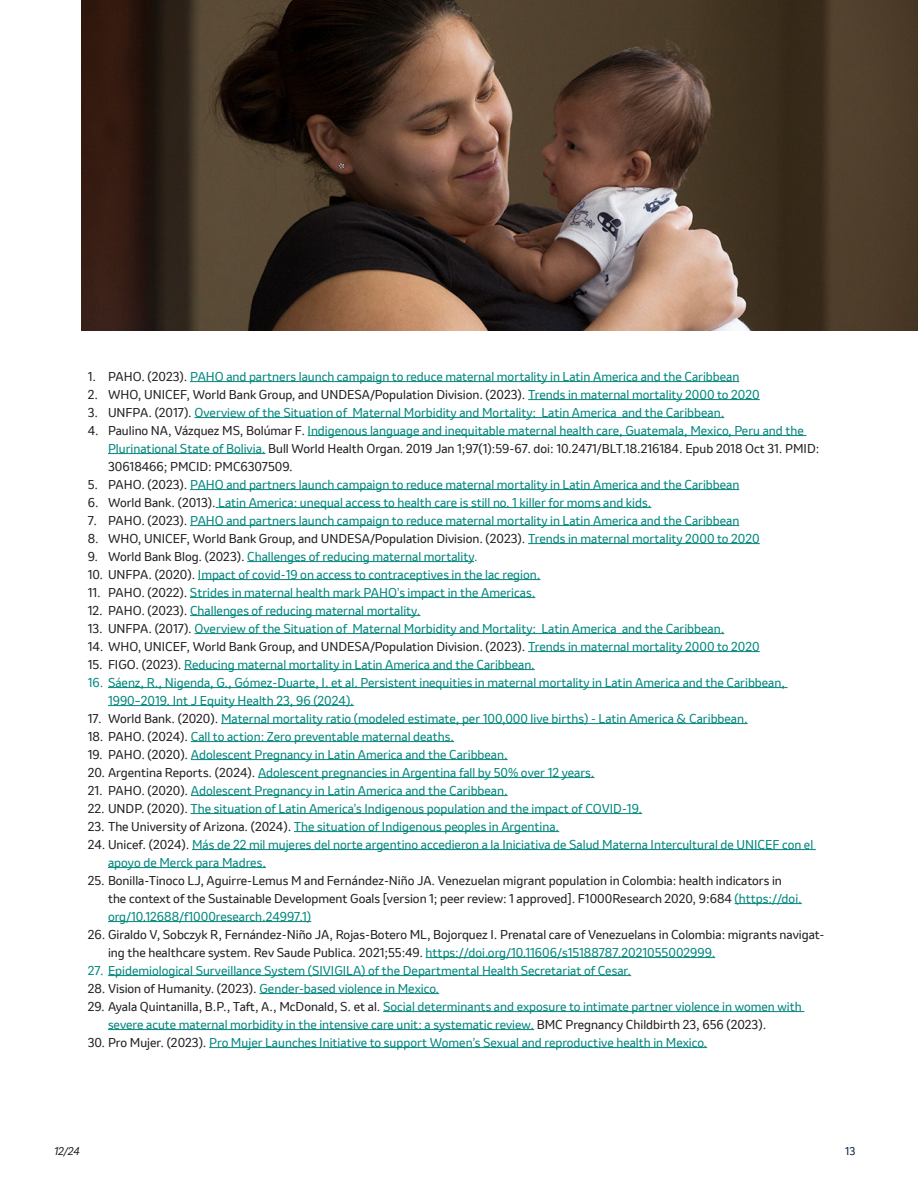
<style>
.page{position:relative;width:918px;height:1188px;background:#fff}
.page>*{position:absolute;margin:0;border:0;box-sizing:border-box;transform-origin:0 0}
.t1{font:12px/18px "Invention";color:#00877d}
.t2{font:12px/18px "Invention";color:#231f20}
.t3{font:italic 10.5px "Invention";color:#231f20}
.t4{font:10.5px "Invention";color:#001f40}
.s1{color:#231f20}
.s2{color:#00877d}
</style>
<div class="page">
<img style="left:81px;top:0;width:837px;height:330px">
<hr style="left:190px;top:381px;width:549px;height:1px;background:#00877d">
<hr style="left:528px;top:399px;width:232px;height:1px;background:#00877d">
<hr style="left:195px;top:417px;width:529px;height:1px;background:#00877d">
<hr style="left:308px;top:435px;width:498px;height:1px;background:#00877d">
<hr style="left:108px;top:453px;width:157px;height:1px;background:#00877d">
<hr style="left:190px;top:489px;width:549px;height:1px;background:#00877d">
<hr style="left:218px;top:507px;width:433px;height:1px;background:#00877d">
<hr style="left:190px;top:525px;width:549px;height:1px;background:#00877d">
<hr style="left:528px;top:543px;width:232px;height:1px;background:#00877d">
<hr style="left:247px;top:561px;width:227px;height:1px;background:#00877d">
<hr style="left:198px;top:579px;width:342px;height:1px;background:#00877d">
<hr style="left:190px;top:597px;width:345px;height:1px;background:#00877d">
<hr style="left:190px;top:615px;width:230px;height:1px;background:#00877d">
<hr style="left:195px;top:633px;width:529px;height:1px;background:#00877d">
<hr style="left:528px;top:651px;width:232px;height:1px;background:#00877d">
<hr style="left:184px;top:669px;width:351px;height:1px;background:#00877d">
<hr style="left:108px;top:687px;width:680px;height:1px;background:#00877d">
<hr style="left:108px;top:705px;width:246px;height:1px;background:#00877d">
<hr style="left:221px;top:723px;width:527px;height:1px;background:#00877d">
<hr style="left:191px;top:741px;width:263px;height:1px;background:#00877d">
<hr style="left:191px;top:759px;width:317px;height:1px;background:#00877d">
<hr style="left:258px;top:777px;width:337px;height:1px;background:#00877d">
<hr style="left:191px;top:795px;width:317px;height:1px;background:#00877d">
<hr style="left:191px;top:813px;width:451px;height:1px;background:#00877d">
<hr style="left:294px;top:831px;width:265px;height:1px;background:#00877d">
<hr style="left:192px;top:849px;width:624px;height:1px;background:#00877d">
<hr style="left:108px;top:867px;width:158px;height:1px;background:#00877d">
<hr style="left:735px;top:903px;width:67px;height:1px;background:#00877d">
<hr style="left:108px;top:921px;width:203px;height:1px;background:#00877d">
<hr style="left:426px;top:957px;width:289px;height:1px;background:#00877d">
<hr style="left:108px;top:975px;width:523px;height:1px;background:#00877d">
<hr style="left:259px;top:993px;width:180px;height:1px;background:#00877d">
<hr style="left:383px;top:1011px;width:421px;height:1px;background:#00877d">
<hr style="left:108px;top:1029px;width:426px;height:1px;background:#00877d">
<hr style="left:209px;top:1047px;width:498px;height:1px;background:#00877d">
<p class="t1" style="left:88px;top:367px;width:653px"><span class="s1">1. PAHO. (2023).</span> PAHO and partners launch campaign to reduce maternal mortality in Latin America and the Caribbean</p>
<p class="t2" style="left:88px;top:385px;width:674px">2. WHO, UNICEF, World Bank Group, and UNDESA/Population Division. (2023). <span class="s2">Trends in maternal mortality 2000 to 2020</span></p>
<p class="t1" style="left:88px;top:403px;width:638px"><span class="s1">3. UNFPA. (2017).</span> Overview of the Situation of Maternal Morbidity and Mortality: Latin America and the Caribbean.</p>
<p class="t2" style="left:108px;top:421px;width:713px;text-indent:-20px">4. Paulino NA, Vázquez MS, Bolúmar F. <span class="s2">Indigenous language and inequitable maternal health care, Guatemala, Mexico, Peru and the<br>Plurinational State of Bolivia.</span> Bull World Health Organ. 2019 Jan 1;97(1):59-67. doi: 10.2471/BLT.18.216184. Epub 2018 Oct 31. PMID:<br>30618466; PMCID: PMC6307509.</p>
<p class="t1" style="left:88px;top:475px;width:653px"><span class="s1">5. PAHO. (2023).</span> PAHO and partners launch campaign to reduce maternal mortality in Latin America and the Caribbean</p>
<p class="t1" style="left:88px;top:493px;width:565px"><span class="s1">6. World Bank. (2013).</span> Latin America: unequal access to health care is still no. 1 killer for moms and kids.</p>
<p class="t1" style="left:88px;top:511px;width:653px"><span class="s1">7. PAHO. (2023).</span> PAHO and partners launch campaign to reduce maternal mortality in Latin America and the Caribbean</p>
<p class="t2" style="left:88px;top:529px;width:674px">8. WHO, UNICEF, World Bank Group, and UNDESA/Population Division. (2023). <span class="s2">Trends in maternal mortality 2000 to 2020</span></p>
<p class="t1" style="left:88px;top:547px;width:391px"><span class="s1">9. World Bank Blog. (2023).</span> Challenges of reducing maternal mortality.</p>
<p class="t1" style="left:88px;top:565px;width:454px"><span class="s1">10. UNFPA. (2020).</span> Impact of covid-19 on access to contraceptives in the lac region.</p>
<p class="t1" style="left:88px;top:583px;width:449px"><span class="s1">11. PAHO. (2022).</span> Strides in maternal health mark PAHO’s impact in the Americas.</p>
<p class="t1" style="left:88px;top:601px;width:334px"><span class="s1">12. PAHO. (2023).</span> Challenges of reducing maternal mortality.</p>
<p class="t1" style="left:88px;top:619px;width:638px"><span class="s1">13. UNFPA. (2017).</span> Overview of the Situation of Maternal Morbidity and Mortality: Latin America and the Caribbean.</p>
<p class="t2" style="left:88px;top:637px;width:674px">14. WHO, UNICEF, World Bank Group, and UNDESA/Population Division. (2023). <span class="s2">Trends in maternal mortality 2000 to 2020</span></p>
<p class="t1" style="left:88px;top:655px;width:449px"><span class="s1">15. FIGO. (2023).</span> Reducing maternal mortality in Latin America and the Caribbean.</p>
<p class="t1" style="left:108px;top:673px;width:678px;text-indent:-20px">16. Sáenz, R., Nigenda, G., Gómez-Duarte, I. et al. Persistent inequities in maternal mortality in Latin America and the Caribbean,<br>1990–2019. Int J Equity Health 23, 96 (2024).</p>
<p class="t1" style="left:88px;top:709px;width:661px"><span class="s1">17. World Bank. (2020).</span> Maternal mortality ratio (modeled estimate, per 100,000 live births) - Latin America &amp; Caribbean.</p>
<p class="t1" style="left:88px;top:727px;width:368px"><span class="s1">18. PAHO. (2024).</span> Call to action: Zero preventable maternal deaths.</p>
<p class="t1" style="left:88px;top:745px;width:421px"><span class="s1">19. PAHO. (2020).</span> Adolescent Pregnancy in Latin America and the Caribbean.</p>
<p class="t1" style="left:88px;top:763px;width:508px"><span class="s1">20. Argentina Reports. (2024).</span> Adolescent pregnancies in Argentina fall by 50% over 12 years.</p>
<p class="t1" style="left:88px;top:781px;width:421px"><span class="s1">21. PAHO. (2020).</span> Adolescent Pregnancy in Latin America and the Caribbean.</p>
<p class="t1" style="left:88px;top:799px;width:556px"><span class="s1">22. UNDP. (2020).</span> The situation of Latin America’s Indigenous population and the impact of COVID-19.</p>
<p class="t1" style="left:88px;top:817px;width:473px"><span class="s1">23. The University of Arizona. (2024).</span> The situation of Indigenous peoples in Argentina.</p>
<p class="t1" style="left:108px;top:835px;width:707px;text-indent:-20px"><span class="s1">24. Unicef. (2024).</span> Más de 22 mil mujeres del norte argentino accedieron a la Iniciativa de Salud Materna Intercultural de UNICEF con el apoyo de Merck para Madres.</p>
<p class="t2" style="left:108px;top:871px;width:695px;text-indent:-20px">25. Bonilla-Tinoco LJ, Aguirre-Lemus M and Fernández-Niño JA. Venezuelan migrant population in Colombia: health indicators in the context of the Sustainable Development Goals [version 1; peer review: 1 approved]. F1000Research 2020, 9:684 <span class="s2">(https://doi. org/10.12688/f1000research.24997.1)</span></p>
<p class="t2" style="left:108px;top:925px;width:718px;text-indent:-20px">26. Giraldo V, Sobczyk R, Fernández-Niño JA, Rojas-Botero ML, Bojorquez I. Prenatal care of Venezuelans in Colombia: migrants navigat&shy;ing the healthcare system. Rev Saude Publica. 2021;55:49. <span class="s2">https://doi.org/10.11606/s15188787.2021055002999.</span></p>
<p class="t1" style="left:88px;top:961px;width:545px">27. Epidemiological Surveillance System (SIVIGILA) of the Departmental Health Secretariat of Cesar.</p>
<p class="t1" style="left:88px;top:979px;width:353px"><span class="s1">28. Vision of Humanity. (2023).</span> Gender-based violence in Mexico.</p>
<p class="t1" style="left:108px;top:997px;width:695px;text-indent:-20px"><span class="s1">29. Ayala Quintanilla, B.P., Taft, A., McDonald, S. et al.</span> Social determinants and exposure to intimate partner violence in women with severe acute maternal morbidity in the intensive care unit: a systematic review. <span class="s1">BMC Pregnancy Childbirth 23, 656 (2023).</span></p>
<p class="t1" style="left:88px;top:1033px;width:621px"><span class="s1">30. Pro Mujer. (2023).</span> Pro Mujer Launches Initiative to support Women’s Sexual and reproductive health in Mexico.</p>
<p class="t3" style="left:54px;top:1144px;width:27px">12/24</p>
<p class="t4" style="left:845px;top:1144px;width:12px">13</p>
</div>
